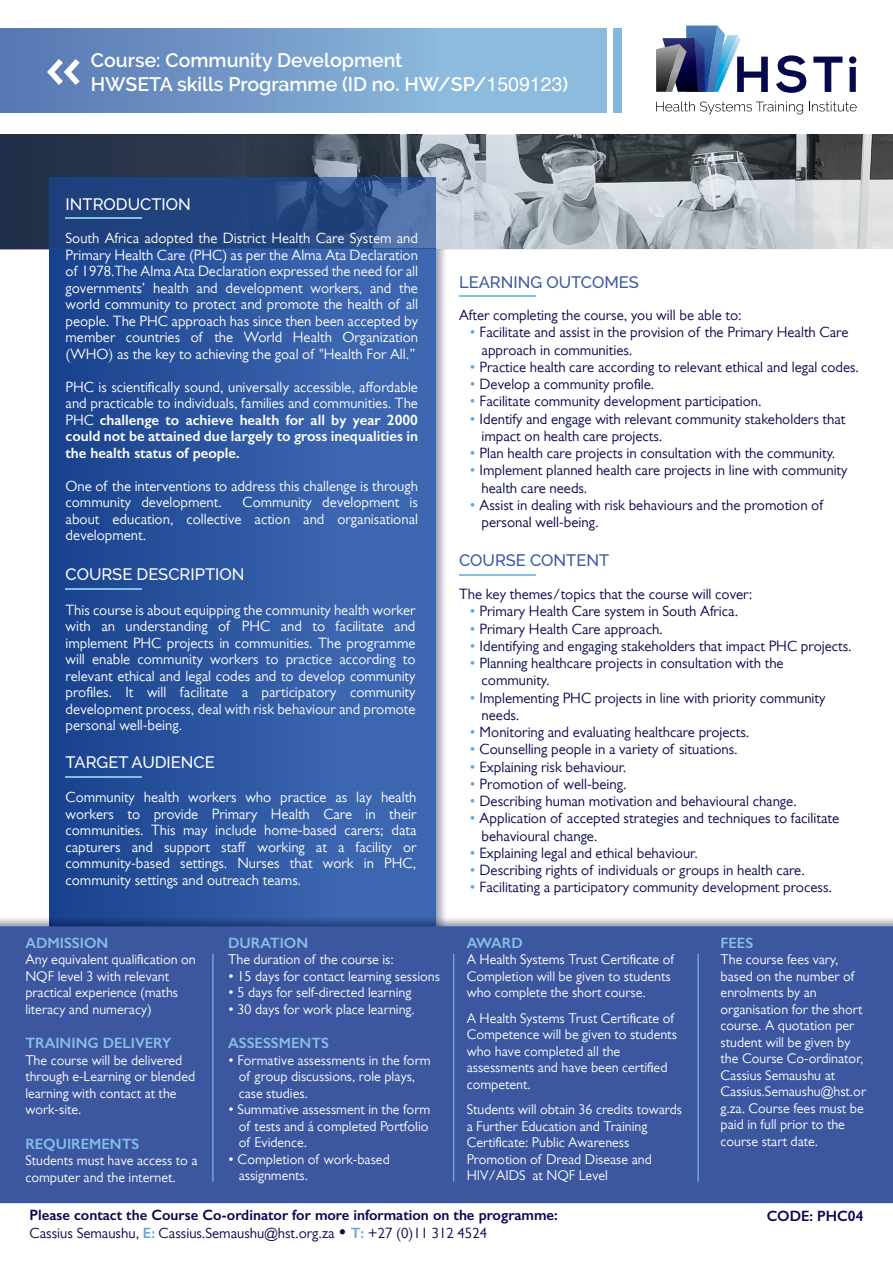
<style>
.page{position:relative;width:893px;height:1263px;background:#fff}
.page>*{position:absolute;margin:0;border:0;box-sizing:border-box;transform-origin:0 0}
.t1{font:600 19.5px/23.4px "Raleway";color:#fff}
.t2{font:500 16.5px "Raleway";color:#fff}
.t3{font:500 16.5px "Raleway";color:#3c56a0}
.t4{font:15px/16.5px "Gill Sans";color:#fff;text-align:justify}
.t5{font:15px/17.2px "Gill Sans";color:#07074e}
.t6{font:600 15px/18px "Gill Sans";color:#07074e}
.t7{font:600 15px "Gill Sans";color:#84c0e4}
.t8{font:14.25px/16.5px "Gill Sans";color:#fff}
.s1{font-family:"Helvetica";font-weight:400}
.s2{font-weight:600}
.s3{color:#68a5d4}
.s4{font-weight:400}
.s5{font-weight:400;font-size:21px}
</style>
<div class="page">
<svg style="left:435px;top:249px;width:11px;height:667px"></svg>
<img style="left:109px;top:134px;width:784px;height:114px">
<svg style="left:0;top:135px;width:813px;height:114px;background:#78828c"></svg>
<div style="left:0;top:28px;width:606px;height:84px;background:linear-gradient(to right,#5978b3,#98c7e6)"></div>
<div style="left:49px;top:248px;width:386px;height:743px;background:linear-gradient(to right,#1b438f,#426cb6)"></div>
<svg style="left:47px;top:59px;width:33px;height:26px"></svg>
<div style="left:613px;top:28px;width:8px;height:85px;background:#86b7dc"></div>
<svg style="left:656px;top:101px;width:147px;height:13px"></svg>
<svg style="left:809px;top:101px;width:48px;height:10px"></svg>
<svg style="left:776px;top:55px;width:30px;height:38px"></svg>
<svg style="left:813px;top:57px;width:29px;height:35px"></svg>
<svg style="left:849px;top:56px;width:7px;height:36px"></svg>
<svg style="left:656px;top:26px;width:112px;height:66px"></svg>
<svg style="left:0;top:916px;width:893px;height:10px"></svg>
<div style="left:0;top:926px;width:893px;height:277px;background:#3c56a0"></div>
<svg style="left:49px;top:177px;width:386px;height:72px;background:#294b85"></svg>
<hr style="left:212px;top:954px;width:2px;height:227px;background:#68a5d4">
<hr style="left:453px;top:954px;width:1px;height:227px;background:#68a5d4">
<hr style="left:697px;top:954px;width:2px;height:227px;background:#68a5d4">
<hr style="left:66px;top:218px;width:76px;height:1px;background:#84bee3">
<hr style="left:66px;top:589px;width:76px;height:1px;background:#84bee3">
<hr style="left:66px;top:777px;width:76px;height:1px;background:#84bee3">
<hr style="left:459px;top:574px;width:77px;height:2px;background:#84bee3">
<hr style="left:459px;top:295px;width:77px;height:2px;background:#84bee3">
<h1 class="t1" style="left:91px;top:49px;width:479px">Course: Community Development<br>HWSETA skills Programme (ID no. HW/SP/<span class="s1">1509123</span>)</h1>
<p class="t2" style="left:66px;top:195px;width:127px">INTRODUCTION</p>
<p class="t4" style="left:66px;top:230px;width:354px">South Africa adopted the District Health Care System and Primary Health Care (PHC) as per the Alma Ata Declaration of 1978.The Alma Ata Declaration expressed the need for all governments’ health and development workers, and the world community to protect and promote the health of all people. The PHC approach has since then been accepted by member countries of the World Health Organization (WHO) as the key to achieving the goal of "Health For All.”</p>
<p class="t4" style="left:66px;top:378px;width:354px">PHC is scientifically sound, universally accessible, affordable and practicable to individuals, families and communities. The PHC <span class="s2">challenge to achieve health for all by year 2000 could not be attained due largely to gross inequalities in the health status of people.</span></p>
<p class="t4" style="left:66px;top:477px;width:354px">One of the interventions to address this challenge is through community development.</p>
<p class="t4" style="left:66px;top:494px;width:354px;text-indent:177px">Community development is about education, collective action and organisational development.</p>
<p class="t2" style="left:66px;top:565px;width:180px">COURSE DESCRIPTION</p>
<p class="t4" style="left:66px;top:601px;width:351px">This course is about equipping the community health worker with an understanding of PHC and to facilitate and implement PHC projects in communities. The programme will enable community workers to practice according to relevant ethical and legal codes and to develop community profiles. It will facilitate a participatory community development process, deal with risk behaviour and promote personal well-being.</p>
<p class="t2" style="left:66px;top:753px;width:151px">TARGET AUDIENCE</p>
<p class="t4" style="left:66px;top:789px;width:352px">Community health workers who practice as lay health workers to provide Primary Health Care in their communities. This may include home-based carers; data capturers and support staff working at a facility or community-based settings. Nurses that work in PHC, community settings and outreach teams.</p>
<p class="t7" style="left:25px;top:934px;width:84px">ADMISSION</p>
<p class="t8" style="left:25px;top:951px;width:172px">Any equivalent qualification on<br>NQF level 3 with relevant practical experience (maths literacy and numeracy)</p>
<p class="t7" style="left:25px;top:1034px;width:148px">TRAINING DELIVERY</p>
<p class="t8" style="left:25px;top:1052px;width:171px">The course will be delivered through e-Learning or blended learning with contact at the work-site.</p>
<p class="t7" style="left:25px;top:1135px;width:115px">REQUIREMENTS</p>
<p class="t8" style="left:25px;top:1152px;width:174px">Students must have access to a computer and the internet.</p>
<p class="t7" style="left:228px;top:934px;width:82px">DURATION</p>
<p class="t8" style="left:228px;top:951px;width:167px">The duration of the course is:</p>
<p class="t8" style="left:228px;top:968px;width:213px">• 15 days for contact learning sessions</p>
<p class="t8" style="left:228px;top:984px;width:185px">• 5 days for self-directed learning</p>
<p class="t8" style="left:228px;top:1001px;width:188px">• 30 days for work place learning.</p>
<p class="t7" style="left:228px;top:1034px;width:102px">ASSESSMENTS</p>
<p class="t8" style="left:239px;top:1052px;width:194px;text-indent:-11px">• Formative assessments in the form of group discussions, role plays, case studies.</p>
<p class="t8" style="left:239px;top:1101px;width:193px;text-indent:-11px">• Summative assessment in the form of tests and á completed Portfolio of Evidence.</p>
<p class="t8" style="left:239px;top:1151px;width:153px;text-indent:-11px">• Completion of work-based assignments.</p>
<p class="t3" style="left:459px;top:272px;width:181px">LEARNING OUTCOMES</p>
<p class="t5" style="left:459px;top:306px;width:284px">After completing the course, you will be able to:</p>
<p class="t5" style="left:482px;top:324px;width:368px;text-indent:-12px"><span class="s3">•</span> Facilitate and assist in the provision of the Primary Health Care approach in communities.</p>
<p class="t5" style="left:470px;top:358px;width:391px"><span class="s3">•</span> Practice health care according to relevant ethical and legal codes.</p>
<p class="t5" style="left:470px;top:375px;width:186px"><span class="s3">•</span> Develop a community profile.</p>
<p class="t5" style="left:470px;top:393px;width:294px"><span class="s3">•</span> Facilitate community development participation.</p>
<p class="t5" style="left:482px;top:410px;width:365px;text-indent:-12px"><span class="s3">•</span> Identify and engage with relevant community stakeholders that impact on health care projects.</p>
<p class="t5" style="left:470px;top:444px;width:367px"><span class="s3">•</span> Plan health care projects in consultation with the community.</p>
<p class="t5" style="left:482px;top:462px;width:368px;text-indent:-12px"><span class="s3">•</span> Implement planned health care projects in line with community health care needs.</p>
<p class="t5" style="left:482px;top:496px;width:343px;text-indent:-12px"><span class="s3">•</span> Assist in dealing with risk behaviours and the promotion of personal well-being.</p>
<p class="t3" style="left:459px;top:551px;width:152px">COURSE CONTENT</p>
<p class="t5" style="left:459px;top:585px;width:295px">The key themes/topics that the course will cover:</p>
<p class="t5" style="left:470px;top:603px;width:270px"><span class="s3">•</span> Primary Health Care system in South Africa.</p>
<p class="t5" style="left:470px;top:620px;width:195px"><span class="s3">•</span> Primary Health Care approach.</p>
<p class="t5" style="left:470px;top:637px;width:384px"><span class="s3">•</span> Identifying and engaging stakeholders that impact PHC projects.</p>
<p class="t5" style="left:482px;top:654px;width:304px;text-indent:-12px"><span class="s3">•</span> Planning healthcare projects in consultation with the community.</p>
<p class="t5" style="left:482px;top:689px;width:345px;text-indent:-12px"><span class="s3">•</span> Implementing PHC projects in line with priority community needs.</p>
<p class="t5" style="left:470px;top:723px;width:281px"><span class="s3">•</span> Monitoring and evaluating healthcare projects.</p>
<p class="t5" style="left:470px;top:741px;width:269px"><span class="s3">•</span> Counselling people in a variety of situations.</p>
<p class="t5" style="left:470px;top:758px;width:158px"><span class="s3">•</span> Explaining risk behaviour.</p>
<p class="t5" style="left:470px;top:775px;width:158px"><span class="s3">•</span> Promotion of well-being.</p>
<p class="t5" style="left:470px;top:792px;width:329px"><span class="s3">•</span> Describing human motivation and behavioural change.</p>
<p class="t5" style="left:482px;top:810px;width:359px;text-indent:-12px"><span class="s3">•</span> Application of accepted strategies and techniques to facilitate behavioural change.</p>
<p class="t5" style="left:470px;top:844px;width:230px"><span class="s3">•</span> Explaining legal and ethical behaviour.</p>
<p class="t5" style="left:470px;top:861px;width:337px"><span class="s3">•</span> Describing rights of individuals or groups in health care.</p>
<p class="t5" style="left:470px;top:879px;width:364px"><span class="s3">•</span> Facilitating a participatory community development process.</p>
<p class="t7" style="left:467px;top:934px;width:58px">AWARD</p>
<p class="t8" style="left:467px;top:951px;width:209px">A Health Systems Trust Certificate of<br>Completion will be given to students who complete the short course.</p>
<p class="t8" style="left:467px;top:1010px;width:212px">A Health Systems Trust Certificate of<br>Competence will be given to students who have completed all the assessments and have been certified competent.</p>
<p class="t8" style="left:467px;top:1101px;width:217px">Students will obtain 36 credits towards a Further Education and Training<br>Certificate: Public Awareness<br>Promotion of Dread Disease and<br>HIV/AIDS at NQF Level</p>
<p class="t7" style="left:721px;top:934px;width:34px">FEES</p>
<p class="t8" style="left:721px;top:951px;width:147px">The course fees vary, based on the number of enrolments by an organisation for the short course. A quotation per student will be given by the Course Co-ordinator,<br>Cassius Semaushu at<br>Cassius.Semaushu@hst.or g.za. Course fees must be paid in full prior to the course start date.</p>
<p class="t6" style="left:30px;top:1205px;width:530px">Please contact the Course Co-ordinator for more information on the programme:<br><span class="s4">Cassius Semaushu,</span> <span class="s3">E:</span> <span class="s4">Cassius.Semaushu@hst.org.za</span> <span class="s5">•</span> <span class="s3">T:</span> <span class="s4">+27 (0)11 312 4524</span></p>
<p class="t6" style="left:767px;top:1207px;width:98px">CODE: PHC04</p>
</div>
